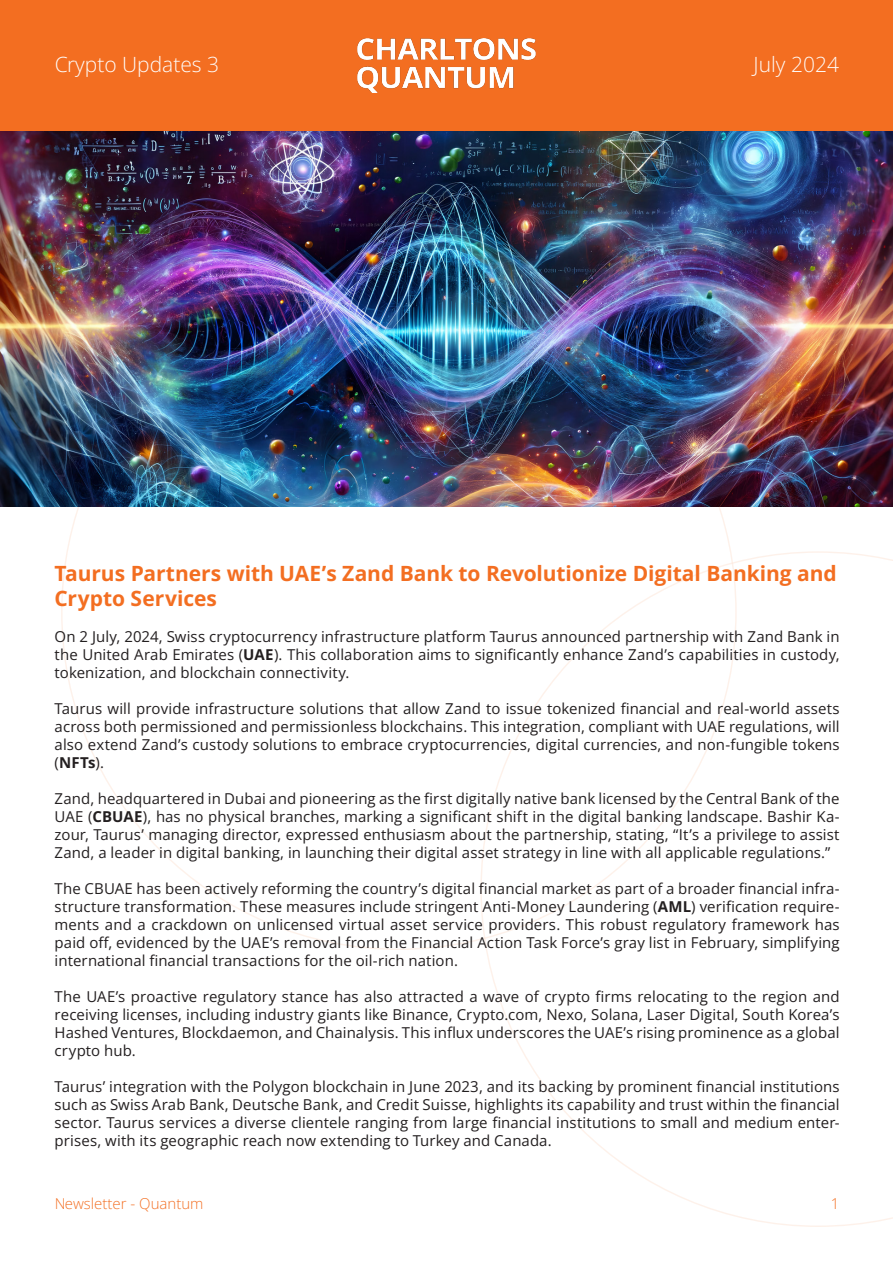
<style>
.page{position:relative;width:893px;height:1263px;background:#fff}
.page>*{position:absolute;margin:0;border:0;box-sizing:border-box;transform-origin:0 0}
.Newsletter_Story_Title{font:700 21px/25.2px "Open Sans";letter-spacing:-.005em;color:#f36e21}
.t1{font:300 21px "Open Sans";color:#fff}
.Newsletter_Body{font:15px/18px "Open Sans";letter-spacing:.005em;color:#231f20;text-align:justify}
.t2{font:300 15px "Open Sans";color:#f36e21}
.s1{font-weight:700}
</style>
<div class="page">
<svg style="left:480px;top:551px;width:413px;height:676px"></svg>
<div style="left:0;top:0;width:893px;height:131px;background:#f36e21"></div>
<img style="left:357px;top:39px;width:179px;height:53px">
<img style="left:0;top:131px;width:893px;height:376px">
<h1 class="t1" style="left:54px;top:50px;width:167px">Crypto Updates 3</h1>
<h1 class="t1" style="left:754px;top:50px;width:87px">July 2024</h1>
<p class="Newsletter_Story_Title" style="left:55px;top:560px;width:784px">Taurus Partners with UAE’s Zand Bank to Revolutionize Digital Banking and<br>Crypto Services</p>
<p class="Newsletter_Body" style="left:55px;top:627px;width:786px">On 2 July, 2024, Swiss cryptocurrency infrastructure platform Taurus announced partnership with Zand Bank in the United Arab Emirates (<span class="s1">UAE</span>). This collaboration aims to significantly enhance Zand’s capabilities in custody, tokenization, and blockchain connectivity.</p>
<p class="Newsletter_Body" style="left:55px;top:699px;width:786px">Taurus will provide infrastructure solutions that allow Zand to issue tokenized financial and real-world assets across both permissioned and permissionless blockchains. This integration, compliant with UAE regulations, will also extend Zand’s custody solutions to embrace cryptocurrencies, digital currencies, and non-fungible tokens (<span class="s1">NFTs</span>).</p>
<p class="Newsletter_Body" style="left:55px;top:789px;width:786px">Zand, headquartered in Dubai and pioneering as the first digitally native bank licensed by the Central Bank of the UAE (<span class="s1">CBUAE</span>), has no physical branches, marking a significant shift in the digital banking landscape. Bashir Ka&shy;zour, Taurus’ managing director, expressed enthusiasm about the partnership, stating, “It’s a privilege to assist Zand, a leader in digital banking, in launching their digital asset strategy in line with all applicable regulations.”</p>
<p class="Newsletter_Body" style="left:55px;top:879px;width:786px">The CBUAE has been actively reforming the country’s digital financial market as part of a broader financial infra&shy;structure transformation. These measures include stringent Anti-Money Laundering (<span class="s1">AML</span>) verification require&shy;ments and a crackdown on unlicensed virtual asset service providers. This robust regulatory framework has paid off, evidenced by the UAE’s removal from the Financial Action Task Force’s gray list in February, simplifying international financial transactions for the oil-rich nation.</p>
<p class="Newsletter_Body" style="left:55px;top:987px;width:786px">The UAE’s proactive regulatory stance has also attracted a wave of crypto firms relocating to the region and receiving licenses, including industry giants like Binance, Crypto.com, Nexo, Solana, Laser Digital, South Korea’s Hashed Ventures, Blockdaemon, and Chainalysis. This influx underscores the UAE’s rising prominence as a global crypto hub.</p>
<p class="Newsletter_Body" style="left:55px;top:1077px;width:786px">Taurus’ integration with the Polygon blockchain in June 2023, and its backing by prominent financial institutions such as Swiss Arab Bank, Deutsche Bank, and Credit Suisse, highlights its capability and trust within the financial sector. Taurus services a diverse clientele ranging from large financial institutions to small and medium enter&shy;prises, with its geographic reach now extending to Turkey and Canada.</p>
<p class="t2" style="left:54px;top:1193px;width:151px">Newsletter - Quantum</p>
<p class="t2" style="left:830px;top:1193px;width:10px">1</p>
</div>
